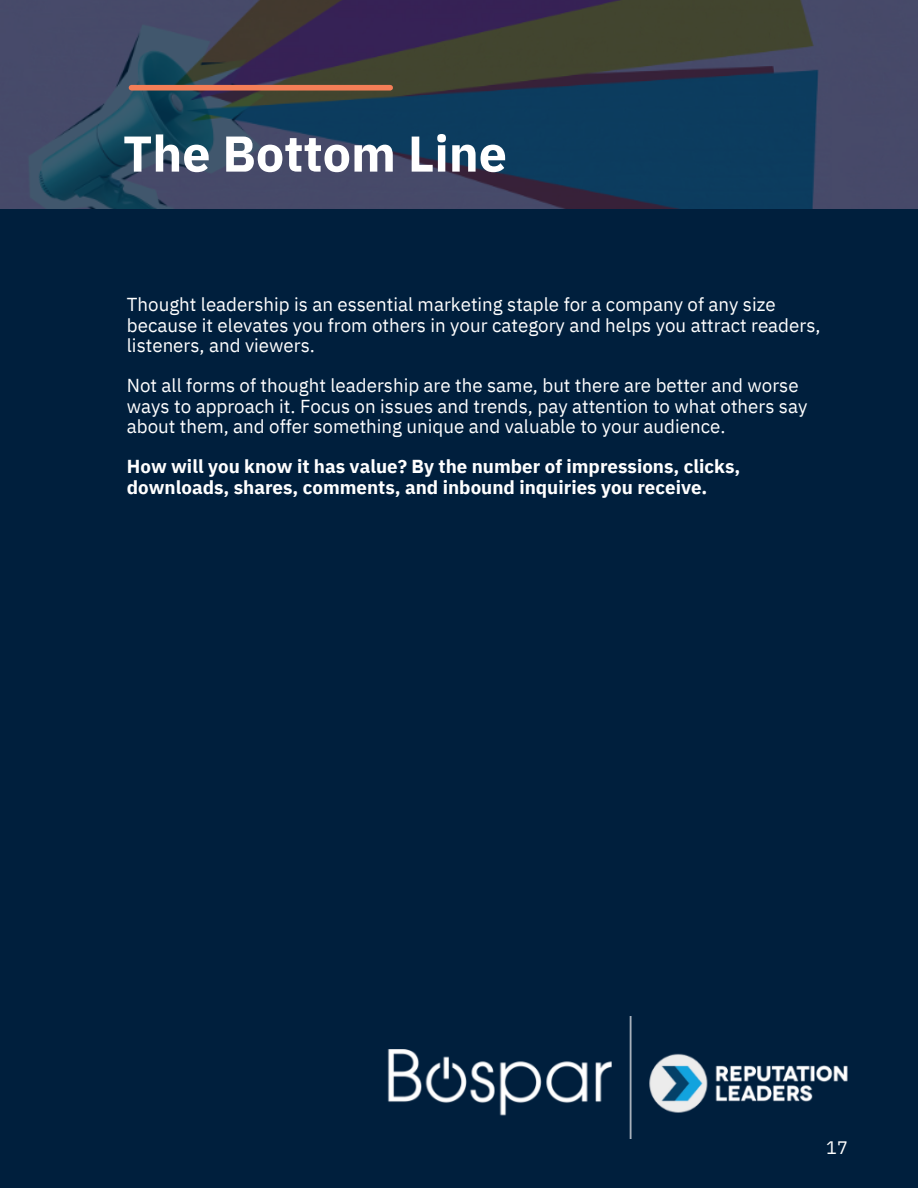
<style>
.page{position:relative;width:918px;height:1188px;background:#001f3d}
.page>*{position:absolute;margin:0;border:0;box-sizing:border-box;transform-origin:0 0}
.t1{font:700 50.25px "IBM Plex Sans";color:#fff}
.t2{font:18.75px/20.2px "IBM Plex Sans";color:#fff}
.t3{font:700 18.75px/20.2px "IBM Plex Sans";color:#fff}
.t4{font:18px "IBM Plex Sans";color:#fff}
</style>
<div class="page">
<img style="left:387px;top:1017px;width:461px;height:121px">
<img style="left:0;top:0;width:918px;height:208px">
<div style="left:131px;top:85px;width:259px;height:6px;background:#f47e57"></div>
<p class="t1" style="left:123px;top:120px;width:385px">The Bottom Line</p>
<p class="t2" style="left:127px;top:294px;width:695px">Thought leadership is an essential marketing staple for a company of any size because it elevates you from others in your category and helps you attract readers, listeners, and viewers.</p>
<p class="t2" style="left:127px;top:375px;width:682px">Not all forms of thought leadership are the same, but there are better and worse ways to approach it. Focus on issues and trends, pay attention to what others say about them, and offer something unique and valuable to your audience.</p>
<p class="t3" style="left:127px;top:456px;width:615px">How will you know it has value? By the number of impressions, clicks, downloads, shares, comments, and inbound inquiries you receive.</p>
<p class="t4" style="left:826px;top:1135px;width:23px">17</p>
</div>
